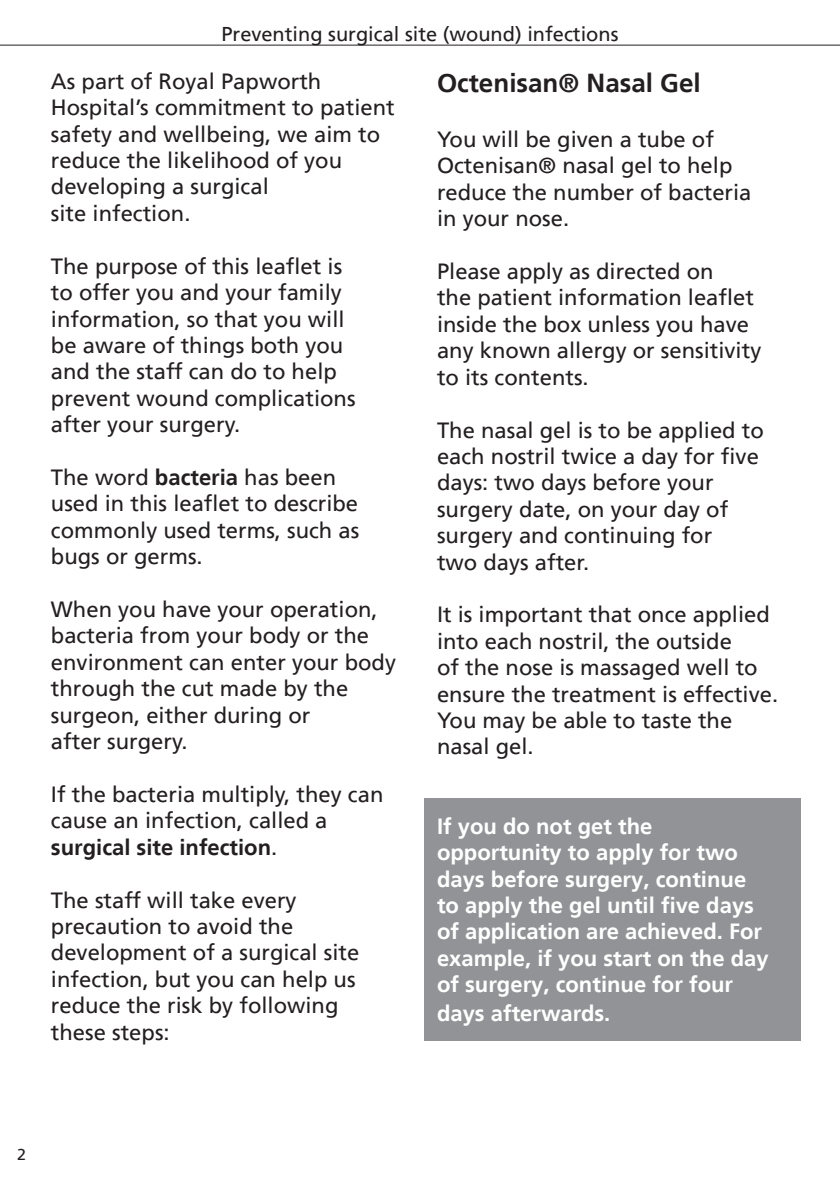
<style>
.page{position:relative;width:840px;height:1191px;background:#fff}
.page>*{position:absolute;margin:0;border:0;box-sizing:border-box;transform-origin:0 0}
.t1{font:700 26px "Frutiger";color:#231f20}
.t2{font:22px/26.4px "Frutiger";color:#231f20}
.t3{font:700 22px/26.4px "Frutiger";color:#fff}
.t4{font:20px "Frutiger";color:#231f20}
.t5{font:16px "Frutiger";color:#231f20}
.s1{font-weight:700}
</style>
<div class="page">
<hr style="left:0;top:45px;width:839px;height:1px;background:#231f20">
<div style="left:424px;top:798px;width:375px;height:242px;background:#919396"></div>
<p class="t4" style="left:221px;top:22px;width:398px">Preventing surgical site (wound) infections</p>
<p class="t2" style="left:51px;top:68px;width:345px">As part of Royal Papworth<br>Hospital’s commitment to patient safety and wellbeing, we aim to reduce the likelihood of you developing a surgical<br>site infection.</p>
<p class="t2" style="left:51px;top:253px;width:306px">The purpose of this leaflet is to offer you and your family information, so that you will be aware of things both you and the staff can do to help prevent wound complications after your surgery.</p>
<p class="t2" style="left:51px;top:464px;width:310px">The word <span class="s1">bacteria</span> has been used in this leaflet to describe commonly used terms, such as bugs or germs.</p>
<p class="t2" style="left:51px;top:596px;width:346px">When you have your operation, bacteria from your body or the environment can enter your body through the cut made by the surgeon, either during or<br>after surgery.</p>
<p class="t2" style="left:51px;top:781px;width:334px">If the bacteria multiply, they can cause an infection, called a <span class="s1">surgical site infection</span>.</p>
<p class="t2" style="left:51px;top:886px;width:310px">The staff will take every precaution to avoid the development of a surgical site infection, but you can help us reduce the risk by following these steps:</p>
<p class="t1" style="left:437px;top:67px;width:265px">Octenisan® Nasal Gel</p>
<p class="t2" style="left:437px;top:126px;width:316px">You will be given a tube of<br>Octenisan® nasal gel to help reduce the number of bacteria in your nose.</p>
<p class="t2" style="left:437px;top:258px;width:278px">Please apply as directed on</p>
<p class="t2" style="left:437px;top:285px;width:325px">the patient information leaflet inside the box unless you have any known allergy or sensitivity to its contents.</p>
<p class="t2" style="left:437px;top:417px;width:328px">The nasal gel is to be applied to each nostril twice a day for five days: two days before your surgery date, on your day of surgery and continuing for<br>two days after.</p>
<p class="t2" style="left:437px;top:601px;width:342px">It is important that once applied into each nostril, the outside<br>of the nose is massaged well to ensure the treatment is effective.<br>You may be able to taste the nasal gel.</p>
<p class="t3" style="left:437px;top:813px;width:333px">If you do not get the opportunity to apply for two days before surgery, continue to apply the gel until five days of application are achieved. For example, if you start on the day of surgery, continue for four</p>
<p class="t3" style="left:437px;top:1000px;width:175px">days afterwards.</p>
<p class="t5" style="left:17px;top:1144px;width:10px">2</p>
</div>
